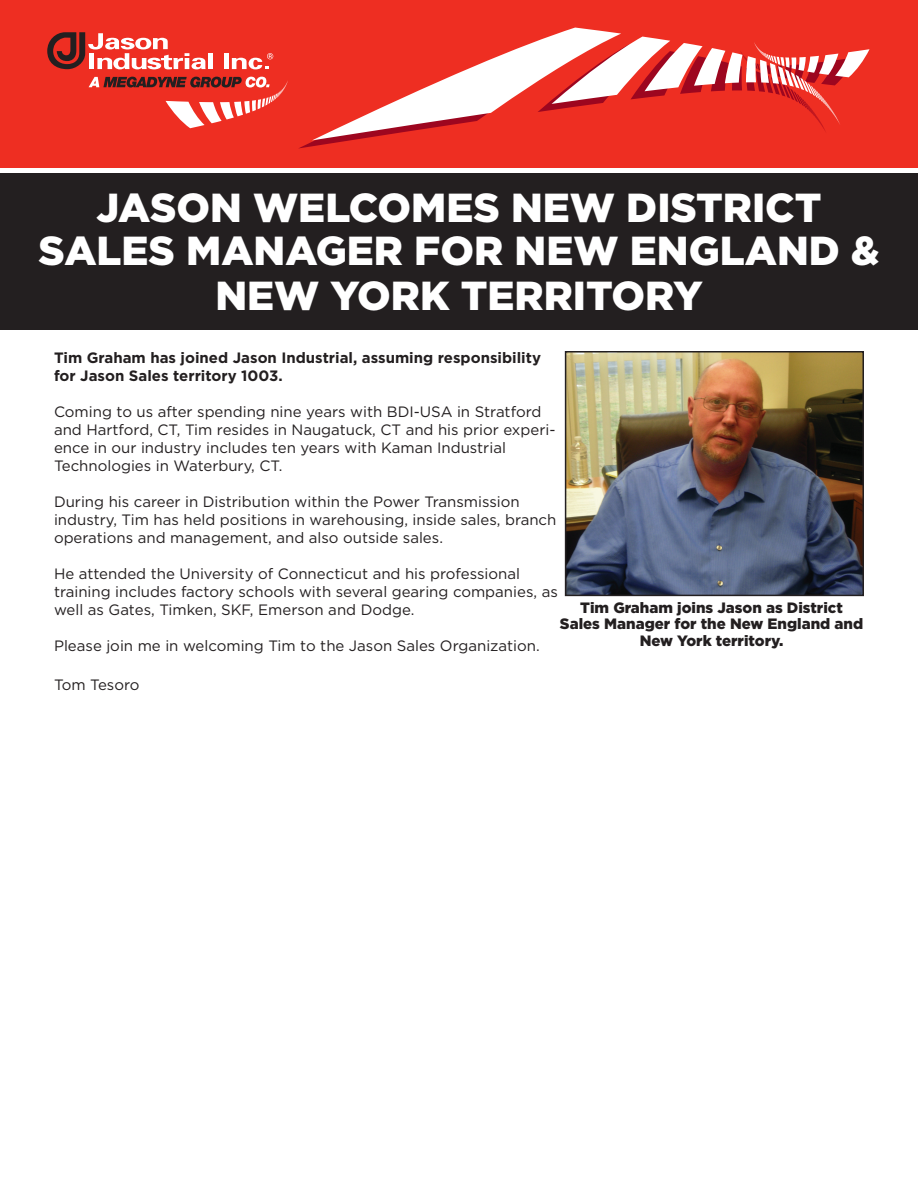
<style>
.page{position:relative;width:918px;height:1188px;background:#fff}
.page>*{position:absolute;margin:0;border:0;box-sizing:border-box;transform-origin:0 0}
.t1{font:900 40.5px "Gotham";color:#fff}
.t2{font:15px/18px "Gotham";color:#231f20}
.t3{font:700 15px "Gotham";color:#231f20}
.t4{font:900 15px/16.5px "Gotham";color:#231f20;text-align:center}
</style>
<div class="page">
<div style="left:0;top:0;width:918px;height:167px;background:#ee2e22"></div>
<img style="left:568px;top:354px;width:293px;height:239px">
<div style="left:565px;top:351px;width:299px;height:245px;border:2px solid #231f20"></div>
<svg style="left:313px;top:28px;width:557px;height:112px"></svg>
<svg style="left:47px;top:32px;width:159px;height:37px"></svg>
<div style="left:208px;top:53px;width:5px;height:16px;background:#fff"></div>
<div style="left:224px;top:53px;width:5px;height:16px;background:#fff"></div>
<svg style="left:232px;top:53px;width:41px;height:16px"></svg>
<svg style="left:89px;top:77px;width:199px;height:51px"></svg>
<div style="left:0;top:173px;width:918px;height:156px;background:#231f20"></div>
<p class="t1" style="left:96px;top:180px;width:727px">JASON WELCOMES NEW DISTRICT</p>
<p class="t1" style="left:39px;top:223px;width:842px">SALES MANAGER FOR NEW ENGLAND &amp;</p>
<p class="t1" style="left:215px;top:268px;width:489px">NEW YORK TERRITORY</p>
<p class="t3" style="left:54px;top:348px;width:489px">Tim Graham has joined Jason Industrial, assuming responsibility</p>
<p class="t3" style="left:54px;top:366px;width:230px">for Jason Sales territory 1003.</p>
<p class="t2" style="left:54px;top:402px;width:503px">Coming to us after spending nine years with BDI-USA in Stratford and Hartford, CT, Tim resides in Naugatuck, CT and his prior experi&shy;ence in our industry includes ten years with Kaman Industrial</p>
<p class="t2" style="left:54px;top:456px;width:230px">Technologies in Waterbury, CT.</p>
<p class="t2" style="left:54px;top:492px;width:504px">During his career in Distribution within the Power Transmission industry, Tim has held positions in warehousing, inside sales, branch operations and management, and also outside sales.</p>
<p class="t2" style="left:54px;top:564px;width:468px">He attended the University of Connecticut and his professional</p>
<p class="t2" style="left:54px;top:582px;width:505px">training includes factory schools with several gearing companies, as well as Gates, Timken, SKF, Emerson and Dodge.</p>
<p class="t2" style="left:54px;top:636px;width:487px">Please join me in welcoming Tim to the Jason Sales Organization.</p>
<p class="t2" style="left:54px;top:675px;width:87px">Tom Tesoro</p>
<p class="t4" style="left:560px;top:599px;width:305px">Tim Graham joins Jason as District<br>Sales Manager for the New England and<br>New York territory.</p>
</div>
